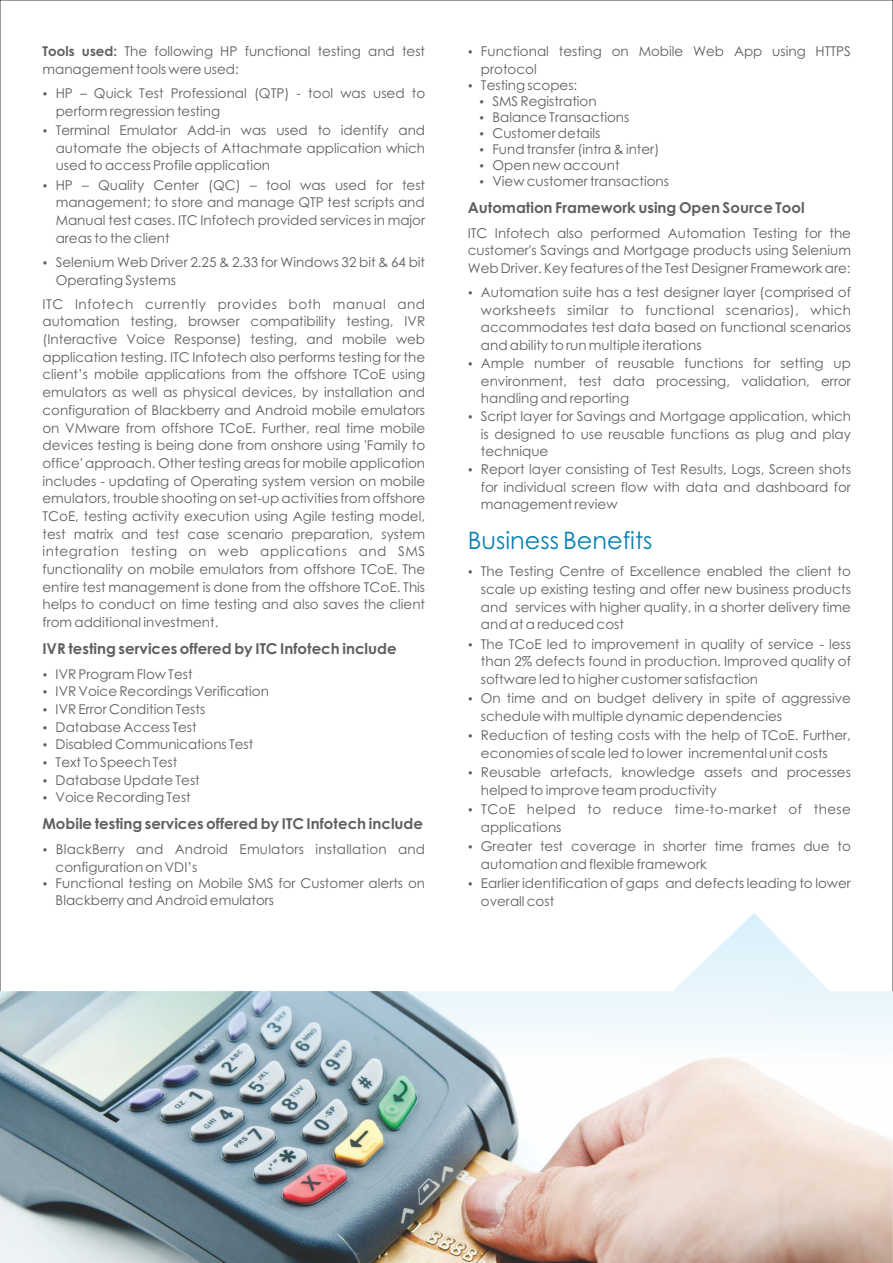
<style>
.page{position:relative;width:893px;height:1263px;background:#fff}
.page>*{position:absolute;margin:0;border:0;box-sizing:border-box;transform-origin:0 0}
.t1{font:24px "Century Gothic";color:#0882b4}
.t2{font:700 15px "Century Gothic";color:#606062}
.t3{font:13.5px/17.7px "Century Gothic";color:#606062}
.t4{font:13.5px/17.7px "Century Gothic";letter-spacing:.03em;color:#606062}
.s1{font-weight:700}
</style>
<div class="page">
<img style="left:0;top:1067px;width:893px;height:196px">
<svg style="left:0;top:913px;width:893px;height:154px"></svg>
<p class="t3" style="left:43px;top:44px;width:384px"><span class="s1">Tools used:</span> The following HP functional testing and test management tools were used:</p>
<p class="t3" style="left:56px;top:85px;width:371px;text-indent:-13px">• HP – Quick Test Professional (QTP) - tool was used to perform regression testing</p>
<p class="t3" style="left:56px;top:122px;width:371px;text-align:justify;text-indent:-13px">• Terminal Emulator Add-in was used to identify and automate the objects of Attachmate application which used to access Profile application</p>
<p class="t3" style="left:56px;top:177px;width:371px;text-align:justify;text-indent:-13px">• HP – Quality Center (QC) – tool was used for test management; to store and manage QTP test scripts and Manual test cases. ITC Infotech provided services in major areas to the client</p>
<p class="t3" style="left:56px;top:254px;width:371px;text-indent:-13px">• Selenium Web Driver 2.25 &amp; 2.33 for Windows 32 bit &amp; 64 bit<br>Operating Systems</p>
<p class="t3" style="left:42px;top:296px;width:384px;text-align:justify">ITC Infotech currently provides both manual and automation testing, browser compatibility testing, IVR (Interactive Voice Response) testing, and mobile web application testing. ITC Infotech also performs testing for the client’s mobile applications from the offshore TCoE using emulators as well as physical devices, by installation and configuration of Blackberry and Android mobile emulators on VMware from offshore TCoE. Further, real time mobile devices testing is being done from onshore using 'Family to office' approach. Other testing areas for mobile application includes - updating of Operating system version on mobile emulators, trouble shooting on set-up activities from offshore TCoE, testing activity execution using Agile testing model, test matrix and test case scenario preparation, system integration testing on web applications and SMS functionality on mobile emulators from offshore TCoE. The entire test management is done from the offshore TCoE. This helps to conduct on time testing and also saves the client from additional investment.</p>
<p class="t2" style="left:42px;top:643px;width:356px">IVR testing services offered by ITC Infotech include</p>
<p class="t3" style="left:42px;top:666px;width:152px">• IVR Program Flow Test</p>
<p class="t3" style="left:42px;top:684px;width:228px">• IVR Voice Recordings Verification</p>
<p class="t3" style="left:42px;top:701px;width:164px">• IVR Error Condition Tests</p>
<p class="t3" style="left:42px;top:719px;width:156px">• Database Access Test</p>
<p class="t3" style="left:42px;top:737px;width:212px">• Disabled Communications Test</p>
<p class="t3" style="left:42px;top:754px;width:136px">• Text To Speech Test</p>
<p class="t3" style="left:42px;top:772px;width:159px">• Database Update Test</p>
<p class="t3" style="left:42px;top:790px;width:150px">• Voice Recording Test</p>
<p class="t2" style="left:42px;top:818px;width:382px">Mobile testing services offered by ITC Infotech include</p>
<p class="t3" style="left:56px;top:841px;width:371px;text-indent:-13px">• BlackBerry and Android Emulators installation and configuration on VDI’s</p>
<p class="t3" style="left:56px;top:875px;width:371px;text-indent:-13px">• Functional testing on Mobile SMS for Customer alerts on<br>Blackberry and Android emulators</p>
<p class="t3" style="left:481px;top:43px;width:372px;text-indent:-13px">• Functional testing on Mobile Web App using HTTPS protocol</p>
<p class="t3" style="left:468px;top:77px;width:111px">• Testing scopes:</p>
<p class="t3" style="left:479px;top:93px;width:119px">• SMS Registration</p>
<p class="t3" style="left:479px;top:109px;width:152px">• Balance Transactions</p>
<p class="t3" style="left:479px;top:125px;width:123px">• Customer details</p>
<p class="t3" style="left:479px;top:141px;width:182px">• Fund transfer (intra &amp; inter)</p>
<p class="t3" style="left:479px;top:158px;width:142px">• Open new account</p>
<p class="t3" style="left:479px;top:174px;width:191px">• View customer transactions</p>
<p class="t2" style="left:468px;top:202px;width:338px">Automation Framework using Open Source Tool</p>
<p class="t3" style="left:468px;top:225px;width:385px;text-align:justify">ITC Infotech also performed Automation Testing for the customer's Savings and Mortgage products using Selenium Web Driver. Key features of the Test Designer Framework are:</p>
<p class="t3" style="left:481px;top:285px;width:372px;text-align:justify;text-indent:-13px">• Automation suite has a test designer layer (comprised of worksheets similar to functional scenarios), which accommodates test data based on functional scenarios and ability to run multiple iterations</p>
<p class="t3" style="left:481px;top:355px;width:372px;text-align:justify;text-indent:-13px">• Ample number of reusable functions for setting up environment, test data processing, validation, error handling and reporting</p>
<p class="t3" style="left:481px;top:408px;width:372px;text-align:justify;text-indent:-13px">• Script layer for Savings and Mortgage application, which is designed to use reusable functions as plug and play technique</p>
<p class="t3" style="left:481px;top:461px;width:372px;text-align:justify;text-indent:-13px">• Report layer consisting of Test Results, Logs, Screen shots for individual screen flow with data and dashboard for management review</p>
<h1 class="t1" style="left:468px;top:531px;width:186px">Business Benefits</h1>
<p class="t3" style="left:481px;top:564px;width:372px;text-align:justify;text-indent:-13px">• The Testing Centre of Excellence enabled the client to scale up existing testing and offer new business products and services with higher quality, in a shorter delivery time and at a reduced cost</p>
<p class="t3" style="left:481px;top:636px;width:372px;text-align:justify;text-indent:-13px">• The TCoE led to improvement in quality of service - less than 2% defects found in production. Improved quality of software led to higher customer satisfaction</p>
<p class="t3" style="left:481px;top:691px;width:372px;text-indent:-13px">• On time and on budget delivery in spite of aggressive schedule with multiple dynamic dependencies</p>
<p class="t3" style="left:481px;top:728px;width:372px;text-indent:-13px">• Reduction of testing costs with the help of TCoE. Further, economies of scale led to lower incremental unit costs</p>
<p class="t3" style="left:481px;top:765px;width:372px;text-indent:-13px">• Reusable artefacts, knowledge assets and processes helped to improve team productivity</p>
<p class="t4" style="left:481px;top:802px;width:372px;text-indent:-13px">• TCoE helped to reduce time-to-market of these applications</p>
<p class="t3" style="left:481px;top:839px;width:372px;text-indent:-13px">• Greater test coverage in shorter time frames due to automation and flexible framework</p>
<p class="t3" style="left:481px;top:876px;width:372px;text-indent:-13px">• Earlier identification of gaps and defects leading to lower overall cost</p>
</div>
